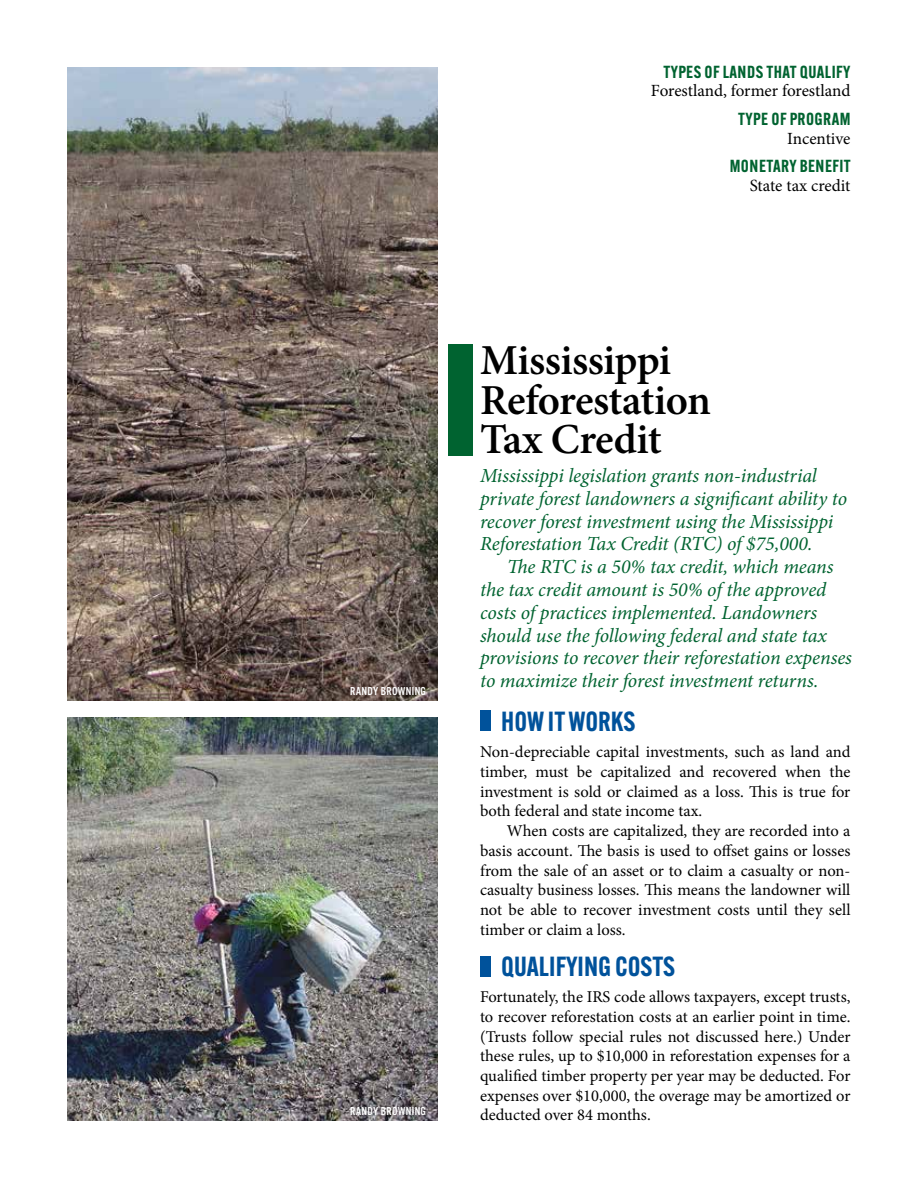
<style>
.page{position:relative;width:918px;height:1188px;background:#fff}
.page>*{position:absolute;margin:0;border:0;box-sizing:border-box;transform-origin:0 0}
.t1{font:600 42.75px/39.9px "Minion Pro";letter-spacing:-.015em;color:#000}
.t2{font:600 27px "Alternate Gothic ATF";color:#00529b}
.t3{font:italic 19.95px/22.8px "Minion Pro";letter-spacing:-.01em;color:#006330}
.t4{font:600 17.1px "Alternate Gothic ATF";letter-spacing:.025em;color:#006330}
.t5{font:17.1px "Minion Pro";letter-spacing:-.005em;color:#000}
.t6{font:16.5px/19.8px "Minion Pro";color:#000;text-align:justify}
.t7{font:12px "Alternate Got No 3 D";letter-spacing:.025em;color:#fff}
</style>
<div class="page">
<img style="left:68px;top:68px;width:370px;height:632px">
<img style="left:68px;top:718px;width:370px;height:402px">
<div style="left:448px;top:344px;width:25px;height:112px;background:#006330"></div>
<div style="left:480px;top:710px;width:10px;height:21px;background:#00529b"></div>
<div style="left:480px;top:957px;width:10px;height:20px;background:#00529b"></div>
<p class="t4" style="left:663px;top:61px;width:189px">TYPES OF LANDS THAT QUALIFY</p>
<p class="t5" style="left:651px;top:80px;width:201px">Forestland, former forestland</p>
<p class="t4" style="left:738px;top:108px;width:114px">TYPE OF PROGRAM</p>
<p class="t5" style="left:787px;top:127px;width:65px">Incentive</p>
<p class="t4" style="left:730px;top:155px;width:123px">MONETARY BENEFIT</p>
<p class="t5" style="left:750px;top:174px;width:102px">State tax credit</p>
<p class="t7" style="left:350px;top:684px;width:77px">RANDY BROWNING</p>
<p class="t7" style="left:350px;top:1105px;width:77px">RANDY BROWNING</p>
<h1 class="t1" style="left:480px;top:340px;width:233px">Mississippi<br>Reforestation<br>Tax Credit</h1>
<p class="t3" style="left:480px;top:464px;width:368px">Mississippi legislation grants non-industrial private forest landowners a significant ability to recover forest investment using the Mississippi Reforestation Tax Credit (RTC) of $75,000.</p>
<p class="t3" style="left:480px;top:555px;width:373px;text-indent:27px">The RTC is a 50% tax credit, which means the tax credit amount is 50% of the approved costs of practices implemented. Landowners should use the following federal and state tax provisions to recover their reforestation expenses to maximize their forest investment returns.</p>
<h2 class="t2" style="left:501px;top:704px;width:136px">HOW IT WORKS</h2>
<p class="t6" style="left:480px;top:742px;width:372px">Non-depreciable capital investments, such as land and timber, must be capitalized and recovered when the investment is sold or claimed as a loss. This is true for both federal and state income tax.</p>
<p class="t6" style="left:480px;top:821px;width:372px;text-indent:27px">When costs are capitalized, they are recorded into a basis account. The basis is used to offset gains or losses from the sale of an asset or to claim a casualty or non&shy;casualty business losses. This means the landowner will not be able to recover investment costs until they sell timber or claim a loss.</p>
<h2 class="t2" style="left:501px;top:949px;width:175px">QUALIFYING COSTS</h2>
<p class="t6" style="left:480px;top:987px;width:372px">Fortunately, the IRS code allows taxpayers, except trusts, to recover reforestation costs at an earlier point in time. (Trusts follow special rules not discussed here.) Under these rules, up to $10,000 in reforestation expenses for a qualified timber property per year may be deducted. For expenses over $10,000, the overage may be amortized or deducted over 84 months.</p>
</div>
